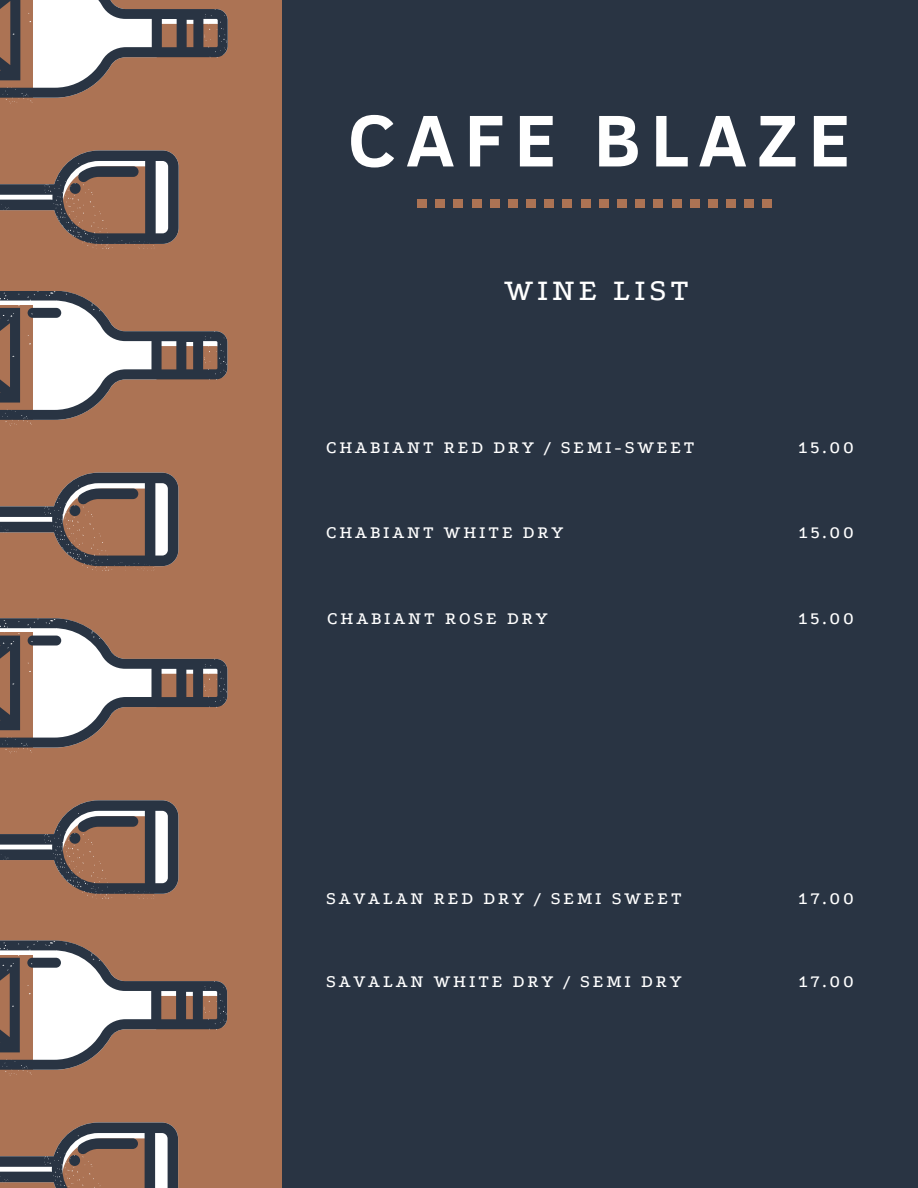
<style>
.page{position:relative;width:918px;height:1188px;background:#ac7354}
.page>*{position:absolute;margin:0;border:0;box-sizing:border-box;transform-origin:0 0}
.t1{font:700 74.7px "Clear Sans";letter-spacing:.13em;color:#fff}
.t2{font:500 31.2px "Podkova";letter-spacing:.13em;color:#fff}
.t3{font:500 18px "Podkova";letter-spacing:.16em;color:#fff}
.t4{font:500 17.85px "Podkova";letter-spacing:.16em;color:#fff}
</style>
<div class="page">
<svg style="left:0;top:0;width:228px;height:103px"></svg>
<svg style="left:0;top:151px;width:179px;height:98px"></svg>
<svg style="left:0;top:291px;width:227px;height:135px"></svg>
<svg style="left:0;top:473px;width:178px;height:98px"></svg>
<svg style="left:0;top:619px;width:227px;height:134px"></svg>
<svg style="left:0;top:801px;width:178px;height:97px"></svg>
<svg style="left:0;top:941px;width:227px;height:134px"></svg>
<svg style="left:0;top:1123px;width:178px;height:65px"></svg>
<div style="left:282px;top:0;width:636px;height:1188px;background:#293443"></div>
<div style="left:763px;top:200px;width:9px;height:8px;background:#ac7354"></div>
<div style="left:745px;top:200px;width:9px;height:8px;background:#ac7354"></div>
<div style="left:727px;top:200px;width:9px;height:8px;background:#ac7354"></div>
<div style="left:690px;top:200px;width:9px;height:8px;background:#ac7354"></div>
<div style="left:672px;top:200px;width:9px;height:8px;background:#ac7354"></div>
<div style="left:708px;top:200px;width:9px;height:8px;background:#ac7354"></div>
<div style="left:654px;top:200px;width:9px;height:8px;background:#ac7354"></div>
<div style="left:454px;top:200px;width:9px;height:8px;background:#ac7354"></div>
<div style="left:472px;top:200px;width:9px;height:8px;background:#ac7354"></div>
<div style="left:490px;top:200px;width:9px;height:8px;background:#ac7354"></div>
<div style="left:436px;top:200px;width:9px;height:8px;background:#ac7354"></div>
<div style="left:418px;top:200px;width:9px;height:8px;background:#ac7354"></div>
<div style="left:527px;top:200px;width:9px;height:8px;background:#ac7354"></div>
<div style="left:581px;top:200px;width:9px;height:8px;background:#ac7354"></div>
<div style="left:599px;top:200px;width:9px;height:8px;background:#ac7354"></div>
<div style="left:617px;top:200px;width:10px;height:8px;background:#ac7354"></div>
<div style="left:545px;top:200px;width:9px;height:8px;background:#ac7354"></div>
<div style="left:636px;top:200px;width:9px;height:8px;background:#ac7354"></div>
<div style="left:563px;top:200px;width:9px;height:8px;background:#ac7354"></div>
<div style="left:508px;top:200px;width:9px;height:8px;background:#ac7354"></div>
<p class="t1" style="left:348px;top:86px;width:504px">CAFE BLAZE</p>
<p class="t2" style="left:505px;top:273px;width:186px">WINE LIST</p>
<p class="t3" style="left:326px;top:437px;width:370px">CHABIANT RED DRY / SEMI-SWEET</p>
<p class="t3" style="left:798px;top:437px;width:57px">15.00</p>
<p class="t3" style="left:326px;top:523px;width:239px">CHABIANT WHITE DRY</p>
<p class="t4" style="left:799px;top:523px;width:57px">15.00</p>
<p class="t3" style="left:327px;top:609px;width:222px">CHABIANT ROSE DRY</p>
<p class="t3" style="left:798px;top:609px;width:57px">15.00</p>
<p class="t3" style="left:326px;top:889px;width:357px">SAVALAN RED DRY / SEMI SWEET</p>
<p class="t3" style="left:326px;top:971px;width:357px">SAVALAN WHITE DRY / SEMI DRY</p>
<p class="t3" style="left:799px;top:889px;width:57px">17.00</p>
<p class="t4" style="left:799px;top:971px;width:57px">17.00</p>
</div>
